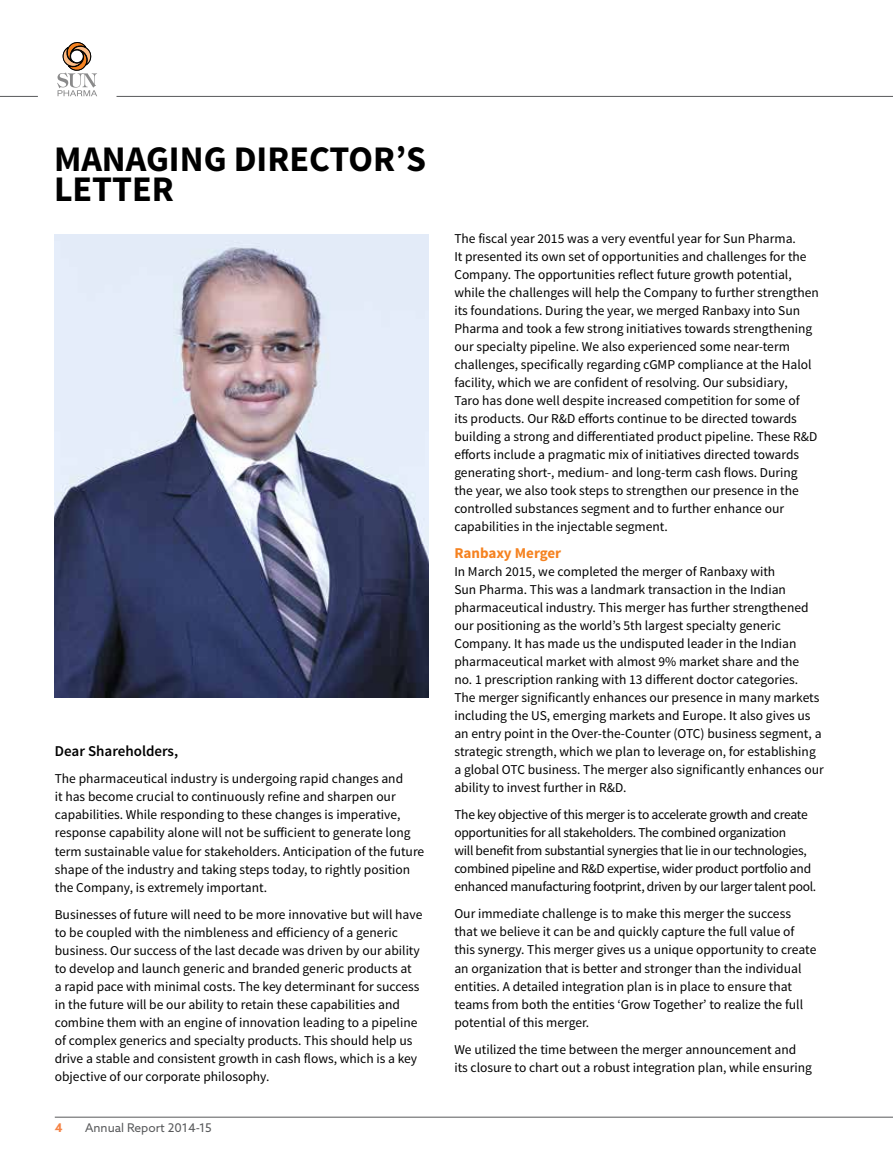
<style>
.page{position:relative;width:893px;height:1170px;background:#fff}
.page>*{position:absolute;margin:0;border:0;box-sizing:border-box;transform-origin:0 0}
.t1{font:700 36px/30px "Source Sans Pro";color:#000}
.t2{font:600 15px "Source Sans Pro";color:#000}
.t3{font:700 15px "Source Sans Pro";color:#f58220}
.t4{font:13.5px/18px "Source Sans Pro";color:#000}
.t5{font:13.5px/18px "Source Sans Pro";letter-spacing:-.02em;color:#000}
.t6{font:12px "Azo Sans";color:#58595b}
.t7{font:700 12px "Azo Sans";color:#f58345}
</style>
<div class="page">
<hr style="left:55px;top:1116px;width:838px;height:1px;background:#58595b">
<img style="left:54px;top:234px;width:375px;height:463px">
<svg style="left:57px;top:42px;width:40px;height:54px"></svg>
<hr style="left:117px;top:96px;width:776px;height:1px;background:#58595b">
<hr style="left:0;top:96px;width:38px;height:1px;background:#58595b">
<h1 class="t1" style="left:54px;top:145px;width:374px">MANAGING DIRECTOR’S<br>LETTER</h1>
<p class="t2" style="left:55px;top:742px;width:125px">Dear Shareholders,</p>
<p class="t4" style="left:55px;top:770px;width:371px">The pharmaceutical industry is undergoing rapid changes and<br>it has become crucial to continuously refine and sharpen our capabilities. While responding to these changes is imperative, response capability alone will not be sufficient to generate long term sustainable value for stakeholders. Anticipation of the future shape of the industry and taking steps today, to rightly position the Company, is extremely important.</p>
<p class="t4" style="left:55px;top:905px;width:369px">Businesses of future will need to be more innovative but will have to be coupled with the nimbleness and efficiency of a generic business. Our success of the last decade was driven by our ability to develop and launch generic and branded generic products at<br>a rapid pace with minimal costs. The key determinant for success in the future will be our ability to retain these capabilities and combine them with an engine of innovation leading to a pipeline of complex generics and specialty products. This should help us drive a stable and consistent growth in cash flows, which is a key objective of our corporate philosophy.</p>
<p class="t7" style="left:55px;top:1119px;width:9px">4</p>
<p class="t6" style="left:85px;top:1119px;width:128px">Annual Report 2014-15</p>
<p class="t4" style="left:454px;top:230px;width:366px">The fiscal year 2015 was a very eventful year for Sun Pharma.<br>It presented its own set of opportunities and challenges for the Company. The opportunities reflect future growth potential, while the challenges will help the Company to further strengthen its foundations. During the year, we merged Ranbaxy into Sun Pharma and took a few strong initiatives towards strengthening our specialty pipeline. We also experienced some near-term challenges, specifically regarding cGMP compliance at the Halol facility, which we are confident of resolving. Our subsidiary,<br>Taro has done well despite increased competition for some of<br>its products. Our R&amp;D efforts continue to be directed towards building a strong and differentiated product pipeline. These R&amp;D efforts include a pragmatic mix of initiatives directed towards generating short-, medium- and long-term cash flows. During the year, we also took steps to strengthen our presence in the controlled substances segment and to further enhance our capabilities in the injectable segment.</p>
<p class="t3" style="left:454px;top:543px;width:108px">Ranbaxy Merger</p>
<p class="t4" style="left:454px;top:563px;width:371px">In March 2015, we completed the merger of Ranbaxy with<br>Sun Pharma. This was a landmark transaction in the Indian pharmaceutical industry. This merger has further strengthened our positioning as the world’s 5th largest specialty generic Company. It has made us the undisputed leader in the Indian pharmaceutical market with almost 9% market share and the<br>no. 1 prescription ranking with 13 different doctor categories.<br>The merger significantly enhances our presence in many markets including the US, emerging markets and Europe. It also gives us an entry point in the Over-the-Counter (OTC) business segment, a strategic strength, which we plan to leverage on, for establishing a global OTC business. The merger also significantly enhances our ability to invest further in R&amp;D.</p>
<p class="t5" style="left:454px;top:806px;width:363px">The key objective of this merger is to accelerate growth and create opportunities for all stakeholders. The combined organization<br>will benefit from substantial synergies that lie in our technologies, combined pipeline and R&amp;D expertise, wider product portfolio and enhanced manufacturing footprint, driven by our larger talent pool.</p>
<p class="t4" style="left:454px;top:905px;width:364px">Our immediate challenge is to make this merger the success that we believe it can be and quickly capture the full value of this synergy. This merger gives us a unique opportunity to create an organization that is better and stronger than the individual entities. A detailed integration plan is in place to ensure that teams from both the entities ‘Grow Together’ to realize the full potential of this merger.</p>
<p class="t4" style="left:454px;top:1040px;width:359px">We utilized the time between the merger announcement and its closure to chart out a robust integration plan, while ensuring</p>
</div>
